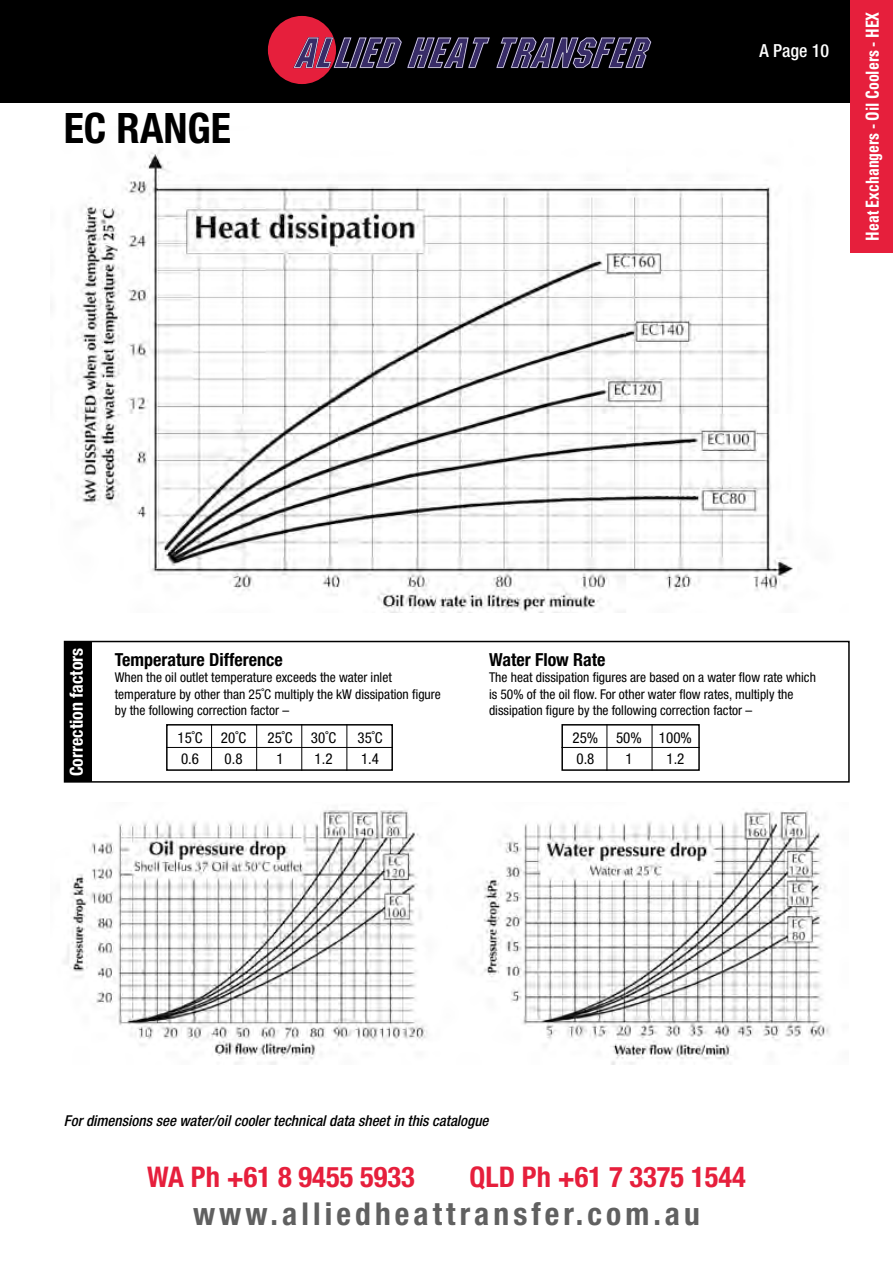
<style>
.page{position:relative;width:893px;height:1263px;background:#fff}
.page>*{position:absolute;margin:0;border:0;box-sizing:border-box;transform-origin:0 0}
.t1{font:700 condensed 42px "Helvetica Neue";color:#000}
.t2{font:700 condensed 31.5px "Helvetica Neue";letter-spacing:.13em;color:#606060}
.t3{font:700 condensed 28.5px "Helvetica Neue";color:#e61f3c}
.t4{font:700 condensed 18px "Helvetica Neue";color:#000}
.t5{font:700 condensed 18px "Univers";color:#fff;scale:.87 1}
.t6{font:700 condensed 18px "Helvetica Neue";color:#fff}
.t7{font:500 condensed 18px "Helvetica Neue";color:#fff}
.t8{font:italic 500 condensed 15px "Helvetica Neue";color:#000}
.t9{font:condensed 15px/21px "Helvetica Neue";color:#000}
.t10{font:condensed 13.5px/16.5px "Helvetica Neue";color:#000}
</style>
<div class="page">
<img style="left:76px;top:151px;width:717px;height:461px">
<img style="left:64px;top:808px;width:766px;height:256px">
<div style="left:0;top:0;width:893px;height:102px;background:#000"></div>
<div style="left:268px;top:16px;width:68px;height:68px;background:#e61f3c;border-radius:50%"></div>
<svg style="left:293px;top:37px;width:197px;height:31px"></svg>
<svg style="left:496px;top:37px;width:155px;height:31px"></svg>
<div style="left:850px;top:0;width:43px;height:253px;background:#e61f3c"></div>
<div style="left:64px;top:641px;width:786px;height:142px;border:2px solid #000"></div>
<div style="left:64px;top:641px;width:27px;height:141px;background:#000"></div>
<div style="left:561px;top:724px;width:139px;height:47px;border:2px solid #000"></div>
<hr style="left:561px;top:747px;width:139px;height:1px;background:#000">
<hr style="left:607px;top:724px;width:1px;height:47px;background:#000">
<hr style="left:652px;top:724px;width:1px;height:47px;background:#000">
<div style="left:166px;top:724px;width:227px;height:47px;border:2px solid #000"></div>
<hr style="left:166px;top:747px;width:227px;height:1px;background:#000">
<hr style="left:211px;top:724px;width:1px;height:47px;background:#000">
<hr style="left:256px;top:724px;width:1px;height:47px;background:#000">
<hr style="left:301px;top:724px;width:1px;height:47px;background:#000">
<hr style="left:346px;top:724px;width:1px;height:47px;background:#000">
<h1 class="t1" style="left:64px;top:103px;width:169px">EC RANGE</h1>
<h3 class="t7" style="left:760px;top:40px;width:71px">A Page 10</h3>
<h3 class="t5" style="left:861px;top:241px;width:264px;rotate:-90deg">Heat Exchangers - Oil Coolers - HEX</h3>
<h3 class="t6" style="left:66px;top:776px;width:130px;rotate:-90deg">Correction factors</h3>
<h3 class="t4" style="left:115px;top:648px;width:169px">Temperature Difference</h3>
<p class="t10" style="left:115px;top:669px;width:327px">When the oil outlet temperature exceeds the water inlet temperature by other than 25˚C multiply the kW dissipation figure by the following correction factor –</p>
<p class="t9" style="left:177px;top:727px;width:70px">15˚C 20˚C</p>
<p class="t9" style="left:267px;top:727px;width:70px">25˚C 30˚C</p>
<p class="t9" style="left:357px;top:727px;width:27px">35˚C</p>
<p class="t9" style="left:181px;top:748px;width:19px">0.6</p>
<p class="t9" style="left:225px;top:748px;width:19px">0.8</p>
<p class="t9" style="left:276px;top:748px;width:9px">1</p>
<p class="t9" style="left:315px;top:748px;width:19px">1.2</p>
<p class="t9" style="left:361px;top:748px;width:19px">1.4</p>
<h3 class="t4" style="left:489px;top:648px;width:118px">Water Flow Rate</h3>
<p class="t10" style="left:489px;top:669px;width:328px">The heat dissipation figures are based on a water flow rate which is 50% of the oil flow. For other water flow rates, multiply the dissipation figure by the following correction factor –</p>
<p class="t9" style="left:573px;top:727px;width:121px">25% 50% 100%<br>0.8</p>
<p class="t9" style="left:625px;top:748px;width:9px">1</p>
<p class="t9" style="left:666px;top:748px;width:20px">1.2</p>
<p class="t8" style="left:64px;top:1112px;width:426px">For dimensions see water/oil cooler technical data sheet in this catalogue</p>
<h3 class="t3" style="left:147px;top:1160px;width:269px">WA Ph +61 8 9455 5933</h3>
<h3 class="t3" style="left:470px;top:1160px;width:278px">QLD Ph +61 7 3375 1544</h3>
<h2 class="t2" style="left:193px;top:1194px;width:508px">www.alliedheattransfer.com.au</h2>
</div>
